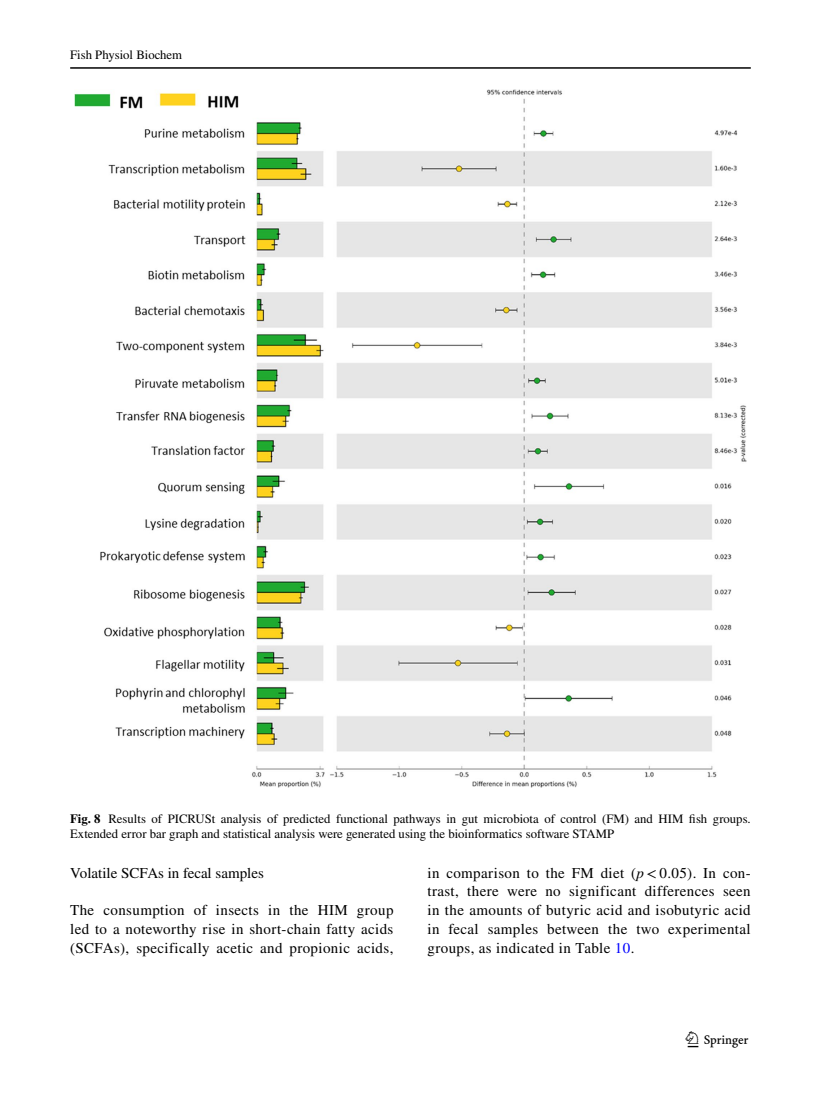
<style>
.page{position:relative;width:821px;height:1106px;background:#fff}
.page>*{position:absolute;margin:0;border:0;box-sizing:border-box;transform-origin:0 0}
.t1{font:22.5px "Springnew Regular 3";color:#000}
.t2{font:15px/18.8px "STIX";letter-spacing:.025em;color:#000;text-align:justify}
.t3{font:15px "STIX";color:#000}
.t4{font:12.75px/15px "STIX";color:#000}
.s1{font-weight:700}
.s2{font-style:italic}
.s3{color:#00f}
</style>
<div class="page">
<hr style="left:70px;top:67px;width:680px;height:2px;background:#000">
<img style="left:74px;top:89px;width:672px;height:698px">
<p class="t4" style="left:70px;top:48px;width:113px">Fish Physiol Biochem</p>
<p class="t4" style="left:70px;top:811px;width:682px"><span class="s1">Fig. 8</span> Results of PICRUSt analysis of predicted functional pathways in gut microbiota of control (FM) and HIM fish groups.<br>Extended error bar graph and statistical analysis were generated using the bioinformatics software STAMP</p>
<p class="t3" style="left:70px;top:862px;width:195px">Volatile SCFAs in fecal samples</p>
<p class="t2" style="left:70px;top:901px;width:325px">The consumption of insects in the HIM group led to a noteworthy rise in short-chain fatty acids (SCFAs), specifically acetic and propionic acids,</p>
<p class="t2" style="left:427px;top:864px;width:325px">in comparison to the FM diet (<span class="s2">p</span> &lt; 0.05). In con&shy;trast, there were no significant differences seen in the amounts of butyric acid and isobutyric acid in fecal samples between the two experimental groups, as indicated in Table <span class="s3">10</span>.</p>
<h1 class="t1" style="left:687px;top:1031px;width:62px">1 3</h1>
</div>
